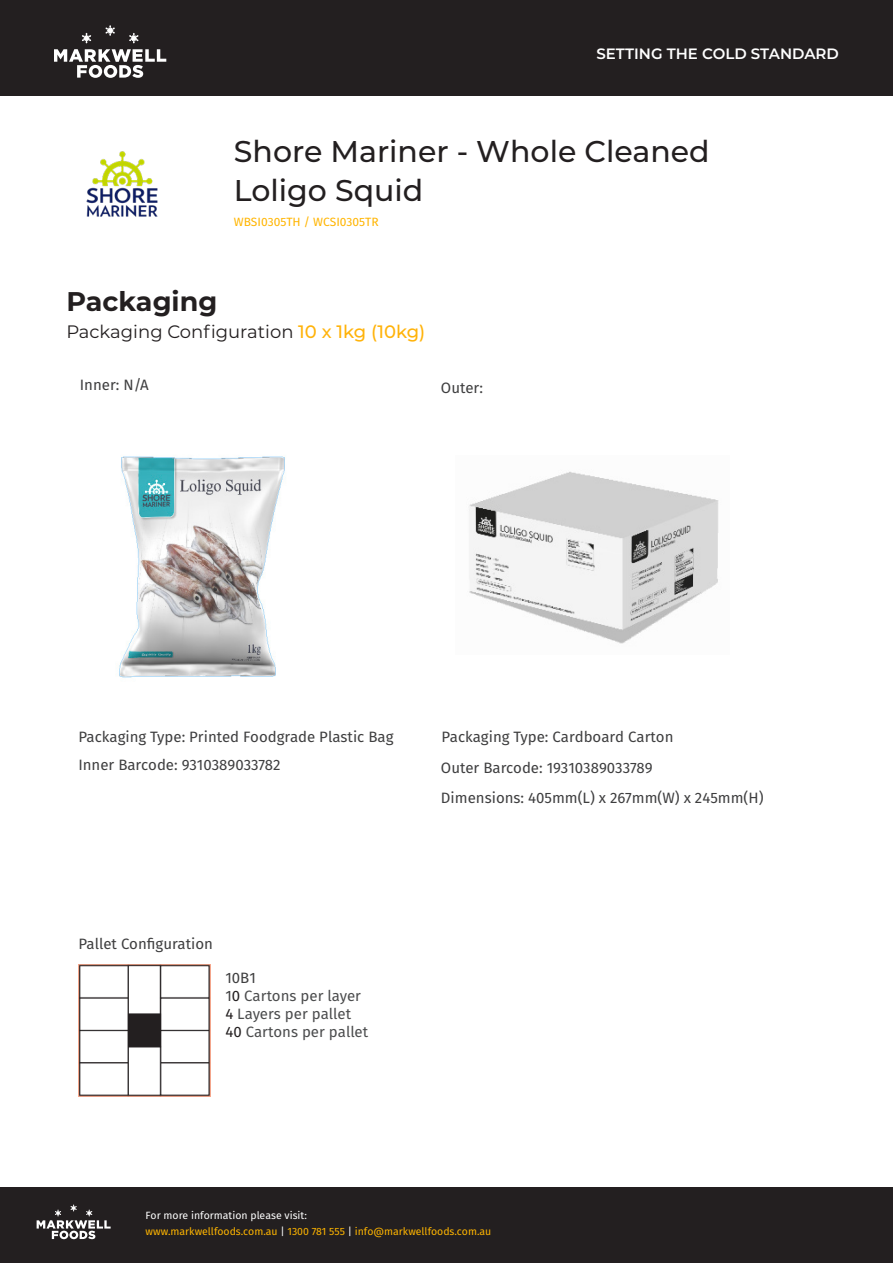
<style>
.page{position:relative;width:893px;height:1263px;background:#fff}
.page>*{position:absolute;margin:0;border:0;box-sizing:border-box;transform-origin:0 0}
.t1{font:500 30px "Montserrat";color:#231f20}
.t2{font:700 27px "Montserrat";color:#231f20}
.t3{font:18px "Montserrat";color:#231f20}
.t4{font:15px "Fira Sans";color:#3e3e3f}
.t5{font:15px/18px "Fira Sans";color:#4b4c4d}
.t6{font:600 15px "Montserrat";color:#fff}
.t7{font:12px "Fira Sans";color:#ffb500}
.t8{font:10.5px/16.5px "Fira Sans";color:#ffb500}
.s1{font-weight:500;color:#ffb30a}
.s2{color:#3e3e3f}
.s3{color:#231f20}
.s4{color:#fff}
</style>
<div class="page">
<div style="left:0;top:1187px;width:893px;height:76px;background:#231f20"></div>
<svg style="left:37px;top:1204px;width:74px;height:35px"></svg>
<div style="left:0;top:0;width:893px;height:95px;background:#231f20"></div>
<svg style="left:54px;top:49px;width:112px;height:29px"></svg>
<svg style="left:82px;top:33px;width:9px;height:10px"></svg>
<svg style="left:106px;top:25px;width:9px;height:11px"></svg>
<svg style="left:129px;top:33px;width:9px;height:10px"></svg>
<img style="left:86px;top:151px;width:72px;height:66px">
<img style="left:78px;top:965px;width:132px;height:131px">
<img style="left:469px;top:471px;width:250px;height:173px">
<img style="left:119px;top:456px;width:166px;height:222px">
<p class="t6" style="left:596px;top:43px;width:244px">SETTING THE COLD STANDARD</p>
<p class="t1" style="left:234px;top:131px;width:477px">Shore Mariner - Whole Cleaned</p>
<p class="t1" style="left:234px;top:169px;width:191px">Loligo Squid</p>
<p class="t7" style="left:234px;top:214px;width:146px">WBSI0305TH / WCSI0305TR</p>
<p class="t2" style="left:66px;top:282px;width:153px">Packaging</p>
<p class="t3" style="left:66px;top:320px;width:360px">Packaging Configuration <span class="s1">10 x 1kg (10kg)</span></p>
<p class="t4" style="left:80px;top:374px;width:70px">Inner: N/A</p>
<p class="t4" style="left:441px;top:377px;width:44px">Outer:</p>
<p class="t4" style="left:78px;top:726px;width:317px">Packaging Type: Printed Foodgrade Plastic Bag</p>
<p class="t4" style="left:442px;top:726px;width:233px">Packaging Type: Cardboard Carton</p>
<p class="t4" style="left:78px;top:754px;width:204px">Inner Barcode: 9310389033782</p>
<p class="t4" style="left:441px;top:757px;width:213px">Outer Barcode: 19310389033789</p>
<p class="t4" style="left:78px;top:933px;width:136px">Pallet Configuration</p>
<p class="t5" style="left:225px;top:968px;width:144px"><span class="s2">10B1<br>1</span><span class="s3">0</span> Cartons per layer<br><span class="s3">4</span> Layers per pallet<br><span class="s3">40</span> Cartons per pallet</p>
<p class="t4" style="left:441px;top:787px;width:324px">Dimensions: 405mm(L) x 267mm(W) x 245mm(H)</p>
<p class="t8" style="left:146px;top:1206px;width:347px"><span class="s4">For more information please visit:<br></span>www.markwellfoods.com.au <span class="s4">|</span> 1300 781 555 <span class="s4">|</span> info@markwellfoods.com.au</p>
</div>
